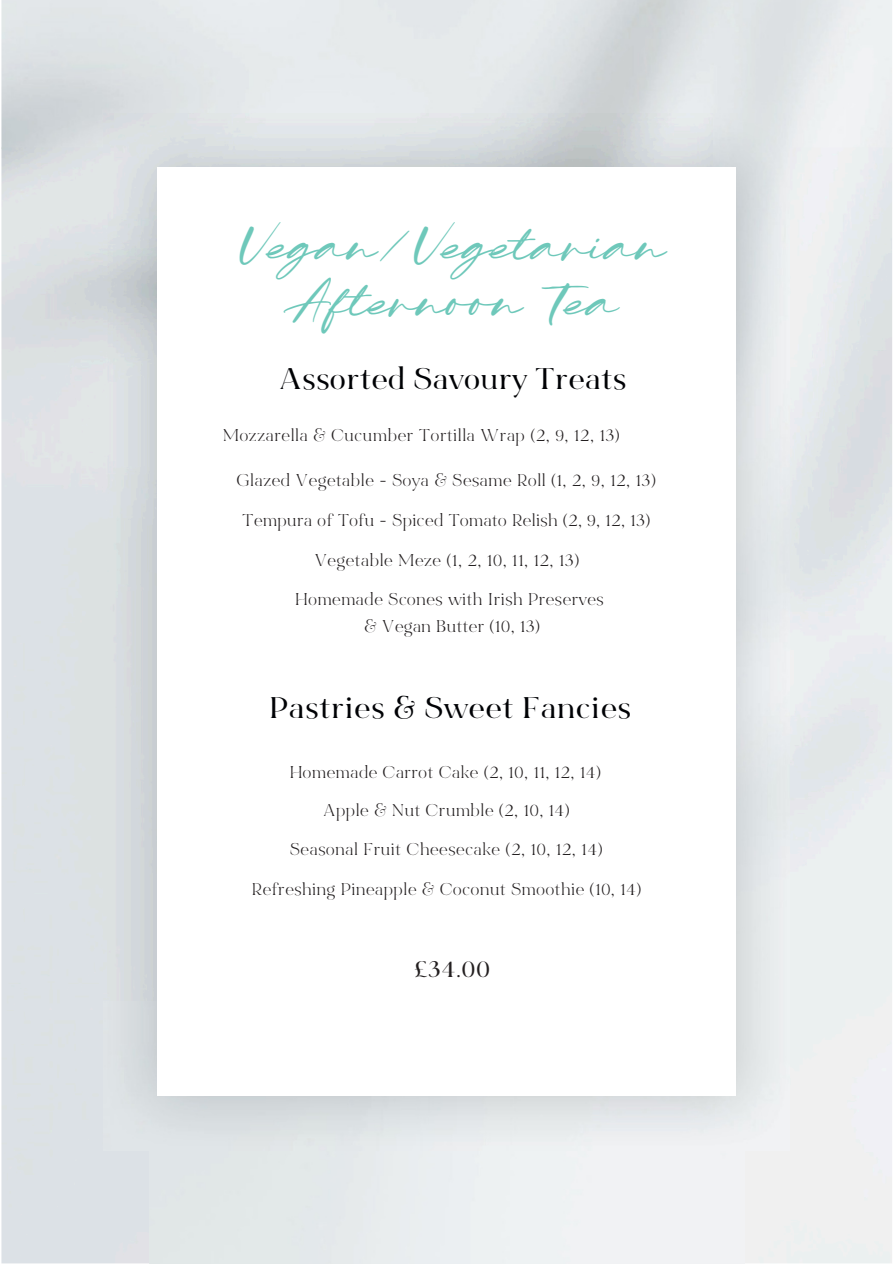
<style>
.page{position:relative;width:894px;height:1264px;background:#fff}
.page>*{position:absolute;margin:0;border:0;box-sizing:border-box;transform-origin:0 0}
.t1{font:46.65px/55.7px "Grand Wilson Script";color:#6ec8ba;text-align:center}
.t2{font:700 29.7px "Bon Vivant Serif";letter-spacing:.035em;color:#000205}
.t3{font:700 23.4px "Bon Vivant Serif";color:#231f20}
.t4{font:16.95px "Bon Vivant Serif";letter-spacing:.045em;color:#231f20}
</style>
<div class="page">
<div style="left:1px;top:148px;width:148px;height:1115px;background:#dce1e6"></div>
<img style="left:104px;top:114px;width:609px;height:887px">
<img style="left:104px;top:1001px;width:609px;height:149px">
<div style="left:157px;top:167px;width:579px;height:928px;background:#fff"></div>
<p class="t1" style="left:237px;top:223px;width:430px">Vegan/Vegetarian<br>Afternoon Tea</p>
<p class="t2" style="left:280px;top:367px;width:347px">Assorted Savoury Treats</p>
<p class="t4" style="left:223px;top:428px;width:397px">Mozzarella &amp; Cucumber Tortilla Wrap (2, 9, 12, 13)</p>
<p class="t4" style="left:237px;top:474px;width:420px">Glazed Vegetable - Soya &amp; Sesame Roll (1, 2, 9, 12, 13)</p>
<p class="t4" style="left:242px;top:513px;width:409px">Tempura of Tofu - Spiced Tomato Relish (2, 9, 12, 13)</p>
<p class="t4" style="left:314px;top:553px;width:266px">Vegetable Meze (1, 2, 10, 11, 12, 13)</p>
<p class="t4" style="left:295px;top:593px;width:309px">Homemade Scones with Irish Preserves</p>
<p class="t4" style="left:364px;top:620px;width:177px">&amp; Vegan Butter (10, 13)</p>
<p class="t2" style="left:270px;top:696px;width:362px">Pastries &amp; Sweet Fancies</p>
<p class="t4" style="left:290px;top:765px;width:312px">Homemade Carrot Cake (2, 10, 11, 12, 14)</p>
<h1 class="t4" style="left:324px;top:803px;width:247px">Apple &amp; Nut Crumble (2, 10, 14)</h1>
<h2 class="t4" style="left:290px;top:843px;width:313px">Seasonal Fruit Cheesecake (2, 10, 12, 14)</h2>
<p class="t4" style="left:252px;top:882px;width:390px">Refreshing Pineapple &amp; Coconut Smoothie (10, 14)</p>
<h2 class="t3" style="left:414px;top:960px;width:77px">£34.00</h2>
</div>
